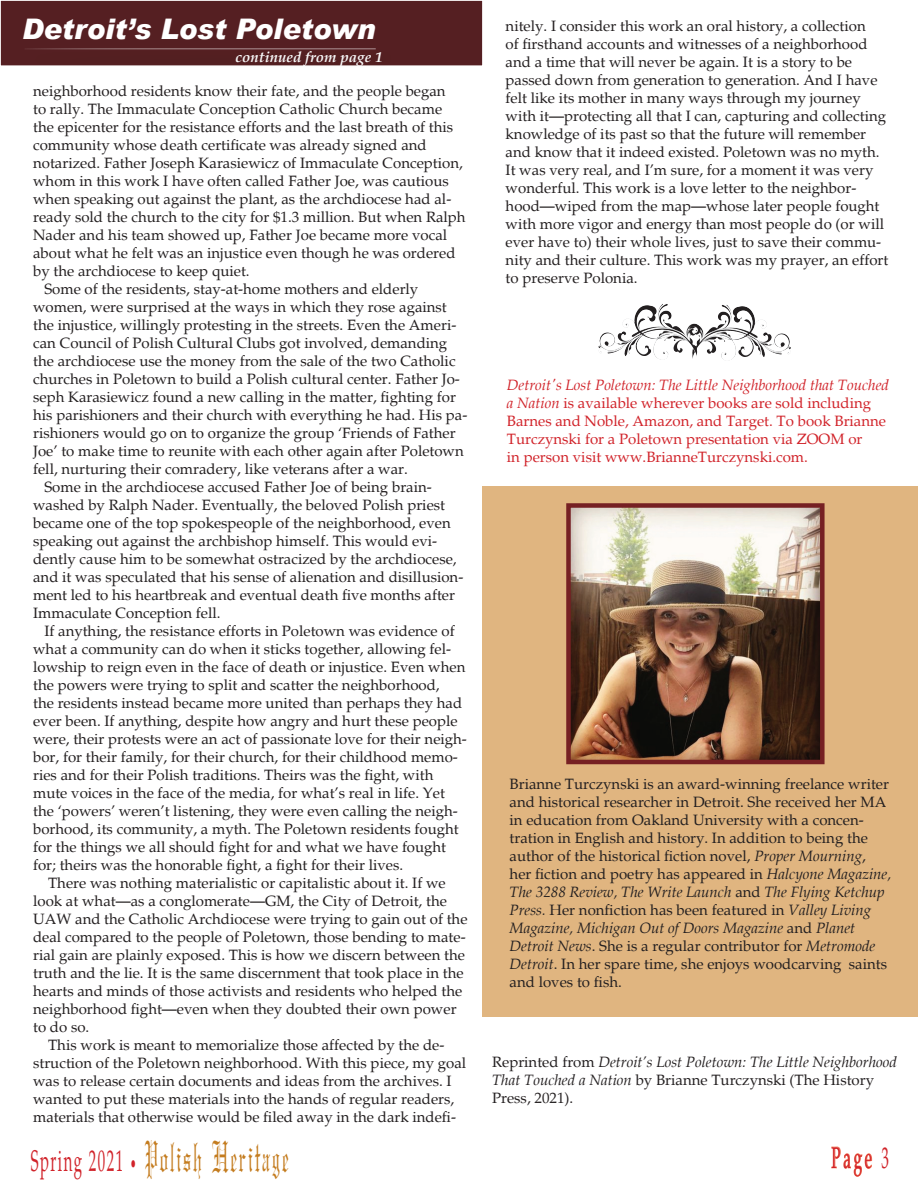
<style>
.page{position:relative;width:918px;height:1188px;background:#fff}
.page>*{position:absolute;margin:0;border:0;box-sizing:border-box;transform-origin:0 0}
.t1{font:40.8px "Gregorian FLF";letter-spacing:.1em;color:#c47c1f;scale:.5 1}
.t2{font:30px "Palatino";color:#d1232a;scale:.5 1}
.t3{font:italic 900 28.35px "Arial";color:#fff}
.t4{font:15px/18px "Palatino";color:#231f20}
.t5{font:15px/18px "Palatino";color:#d1232a}
.t6{font:italic 15px/18px "Palatino";color:#231f20}
.t7{font:italic 700 15px "Palatino";color:#fff}
.s1{font-style:italic}
.s2{font-style:normal}
.s3{font-family:"Palatino";font-size:30px;color:#d1232a}
.s4{font-family:"Palatino";font-size:21px;color:#d1232a}
</style>
<div class="page">
<div style="left:0;top:0;width:483px;height:66px;background:#551f22"></div>
<div style="left:0;top:0;width:483px;height:66px;border:1px solid #fff"></div>
<div style="left:483px;top:486px;width:435px;height:531px;background:#e0b580"></div>
<svg style="left:831px;top:1146px;width:41px;height:31px"></svg>
<div style="left:27px;top:50px;width:370px;height:21px;background:#231f20;opacity:.83"></div>
<hr style="left:25px;top:48px;width:351px;height:2px;background:#fff">
<img style="left:721px;top:305px;width:19px;height:16px">
<img style="left:638px;top:304px;width:30px;height:16px">
<img style="left:571px;top:508px;width:249px;height:251px">
<div style="left:566px;top:503px;width:259px;height:261px;border:4px solid #762023"></div>
<h3 class="t3" style="left:22px;top:11px;width:355px">Detroit’s Lost Poletown</h3>
<p class="t7" style="left:236px;top:48px;width:149px">continued from page 1</p>
<p class="t4" style="left:33px;top:83px;width:414px">neighborhood residents know their fate, and the people began</p>
<p class="t4" style="left:33px;top:101px;width:411px">to rally. The Immaculate Conception Catholic Church became</p>
<p class="t4" style="left:33px;top:119px;width:422px">the epicenter for the resistance efforts and the last breath of this</p>
<p class="t4" style="left:33px;top:137px;width:395px">community whose death certificate was already signed and</p>
<p class="t4" style="left:33px;top:155px;width:431px">notarized. Father Joseph Karasiewicz of Immaculate Conception,</p>
<p class="t4" style="left:33px;top:173px;width:417px">whom in this work I have often called Father Joe, was cautious</p>
<p class="t4" style="left:33px;top:191px;width:420px">when speaking out against the plant, as the archdiocese had al-</p>
<p class="t4" style="left:33px;top:209px;width:434px">ready sold the church to the city for $1.3 million. But when Ralph</p>
<p class="t4" style="left:33px;top:227px;width:416px">Nader and his team showed up, Father Joe became more vocal</p>
<p class="t4" style="left:33px;top:245px;width:424px">about what he felt was an injustice even though he was ordered</p>
<p class="t4" style="left:33px;top:263px;width:218px">by the archdiocese to keep quiet.</p>
<p class="t4" style="left:44px;top:281px;width:375px">Some of the residents, stay-at-home mothers and elderly</p>
<p class="t4" style="left:33px;top:299px;width:415px">women, were surprised at the ways in which they rose against</p>
<p class="t4" style="left:33px;top:317px;width:425px">the injustice, willingly protesting in the streets. Even the Ameri-</p>
<p class="t4" style="left:33px;top:335px;width:416px">can Council of Polish Cultural Clubs got involved, demanding</p>
<p class="t4" style="left:33px;top:353px;width:424px">the archdiocese use the money from the sale of the two Catholic</p>
<p class="t4" style="left:33px;top:371px;width:428px">churches in Poletown to build a Polish cultural center. Father Jo-</p>
<p class="t4" style="left:33px;top:389px;width:424px">seph Karasiewicz found a new calling in the matter, fighting for</p>
<p class="t4" style="left:33px;top:407px;width:436px">his parishioners and their church with everything he had. His pa-</p>
<p class="t4" style="left:33px;top:425px;width:424px">rishioners would go on to organize the group ‘Friends of Father</p>
<p class="t4" style="left:33px;top:443px;width:432px">Joe’ to make time to reunite with each other again after Poletown</p>
<p class="t4" style="left:33px;top:461px;width:376px">fell, nurturing their comradery, like veterans after a war.</p>
<p class="t4" style="left:44px;top:479px;width:389px">Some in the archdiocese accused Father Joe of being brain-</p>
<p class="t4" style="left:33px;top:497px;width:413px">washed by Ralph Nader. Eventually, the beloved Polish priest</p>
<p class="t4" style="left:33px;top:515px;width:419px">became one of the top spokespeople of the neighborhood, even</p>
<p class="t4" style="left:33px;top:533px;width:406px">speaking out against the archbishop himself. This would evi-</p>
<p class="t4" style="left:33px;top:551px;width:425px">dently cause him to be somewhat ostracized by the archdiocese,</p>
<p class="t4" style="left:33px;top:569px;width:432px">and it was speculated that his sense of alienation and disillusion-</p>
<p class="t4" style="left:33px;top:587px;width:423px">ment led to his heartbreak and eventual death five months after</p>
<p class="t4" style="left:33px;top:605px;width:189px">Immaculate Conception fell.</p>
<p class="t4" style="left:44px;top:623px;width:412px">If anything, the resistance efforts in Poletown was evidence of</p>
<p class="t4" style="left:33px;top:641px;width:419px">what a community can do when it sticks together, allowing fel-</p>
<p class="t4" style="left:33px;top:659px;width:434px">lowship to reign even in the face of death or injustice. Even when</p>
<p class="t4" style="left:33px;top:677px;width:408px">the powers were trying to split and scatter the neighborhood,</p>
<p class="t4" style="left:33px;top:695px;width:431px">the residents instead became more united than perhaps they had</p>
<p class="t4" style="left:33px;top:713px;width:426px">ever been. If anything, despite how angry and hurt these people</p>
<p class="t4" style="left:33px;top:731px;width:435px">were, their protests were an act of passionate love for their neigh-</p>
<p class="t4" style="left:33px;top:749px;width:426px">bor, for their family, for their church, for their childhood memo-</p>
<p class="t4" style="left:33px;top:767px;width:402px">ries and for their Polish traditions. Theirs was the fight, with</p>
<p class="t4" style="left:33px;top:785px;width:413px">mute voices in the face of the media, for what’s real in life. Yet</p>
<p class="t4" style="left:33px;top:803px;width:426px">the ‘powers’ weren’t listening, they were even calling the neigh-</p>
<p class="t4" style="left:33px;top:821px;width:427px">borhood, its community, a myth. The Poletown residents fought</p>
<p class="t4" style="left:33px;top:839px;width:415px">for the things we all should fight for and what we have fought</p>
<p class="t4" style="left:33px;top:857px;width:372px">for; theirs was the honorable fight, a fight for their lives.</p>
<p class="t4" style="left:48px;top:875px;width:399px">There was nothing materialistic or capitalistic about it. If we</p>
<p class="t4" style="left:33px;top:893px;width:415px">look at what—as a conglomerate—GM, the City of Detroit, the</p>
<p class="t4" style="left:33px;top:911px;width:436px">UAW and the Catholic Archdiocese were trying to gain out of the</p>
<p class="t4" style="left:33px;top:929px;width:434px">deal compared to the people of Poletown, those bending to mate-</p>
<p class="t4" style="left:33px;top:947px;width:433px">rial gain are plainly exposed. This is how we discern between the</p>
<p class="t4" style="left:33px;top:965px;width:432px">truth and the lie. It is the same discernment that took place in the</p>
<p class="t4" style="left:33px;top:983px;width:431px">hearts and minds of those activists and residents who helped the</p>
<p class="t4" style="left:33px;top:1001px;width:425px">neighborhood fight—even when they doubted their own power</p>
<p class="t4" style="left:33px;top:1019px;width:58px">to do so.</p>
<p class="t4" style="left:48px;top:1037px;width:398px">This work is meant to memorialize those affected by the de-</p>
<p class="t4" style="left:33px;top:1055px;width:435px">struction of the Poletown neighborhood. With this piece, my goal</p>
<p class="t4" style="left:33px;top:1073px;width:420px">was to release certain documents and ideas from the archives. I</p>
<p class="t4" style="left:33px;top:1091px;width:423px">wanted to put these materials into the hands of regular readers,</p>
<p class="t4" style="left:33px;top:1109px;width:424px">materials that otherwise would be filed away in the dark indefi-</p>
<p class="t4" style="left:506px;top:17px;width:384px">nitely. I consider this work an oral history, a collection<br>of firsthand accounts and witnesses of a neighborhood and a time that will never be again. It is a story to be passed down from generation to generation. And I have felt like its mother in many ways through my journey with it—protecting all that I can, capturing and collecting knowledge of its past so that the future will remember and know that it indeed existed. Poletown was no myth.<br>It was very real, and I’m sure, for a moment it was very wonderful. This work is a love letter to the neighbor&shy;hood—wiped from the map—whose later people fought with more vigor and energy than most people do (or will ever have to) their whole lives, just to save their commu&shy;nity and their culture. This work was my prayer, an effort to preserve Polonia.</p>
<p class="t5" style="left:507px;top:377px;width:384px"><span class="s1">Detroit's Lost Poletown: The Little Neighborhood that Touched a Nation</span> is available wherever books are sold including Barnes and Noble, Amazon, and Target. To book Brianne Turczynski for a Poletown presentation via ZOOM or<br>in person visit www.BrianneTurczynski.com.</p>
<p class="t4" style="left:510px;top:776px;width:383px">Brianne Turczynski is an award-winning freelance writer and historical researcher in Detroit. She received her MA in education from Oakland University with a concen&shy;tration in English and history. In addition to being the author of the historical fiction novel, <span class="s1">Proper Mourning</span>, her fiction and poetry has appeared in <span class="s1">Halcyone Magazine, The 3288 Review, The Write Launch</span> and <span class="s1">The Flying Ketchup Press.</span> Her nonfiction has been featured in <span class="s1">Valley Living Magazine, Michigan Out of Doors Magazine</span> and <span class="s1">Planet Detroit News</span>. She is a regular contributor for <span class="s1">Metromode Detroit</span>. In her spare time, she enjoys woodcarving saints and loves to fish.</p>
<p class="t6" style="left:492px;top:1053px;width:406px"><span class="s2">Reprinted from</span> Detroit’s Lost Poletown: The Little Neighborhood<br>That Touched a Nation <span class="s2">by Brianne Turczynski (The History<br>Press, 2021).</span></p>
<h1 class="t1" style="left:31px;top:1134px;width:518px"><span class="s3">Spring 2021</span> <span class="s4">•</span> Polish Heritage</h1>
<h2 class="t2" style="left:832px;top:1140px;width:116px">Page 3</h2>
</div>
